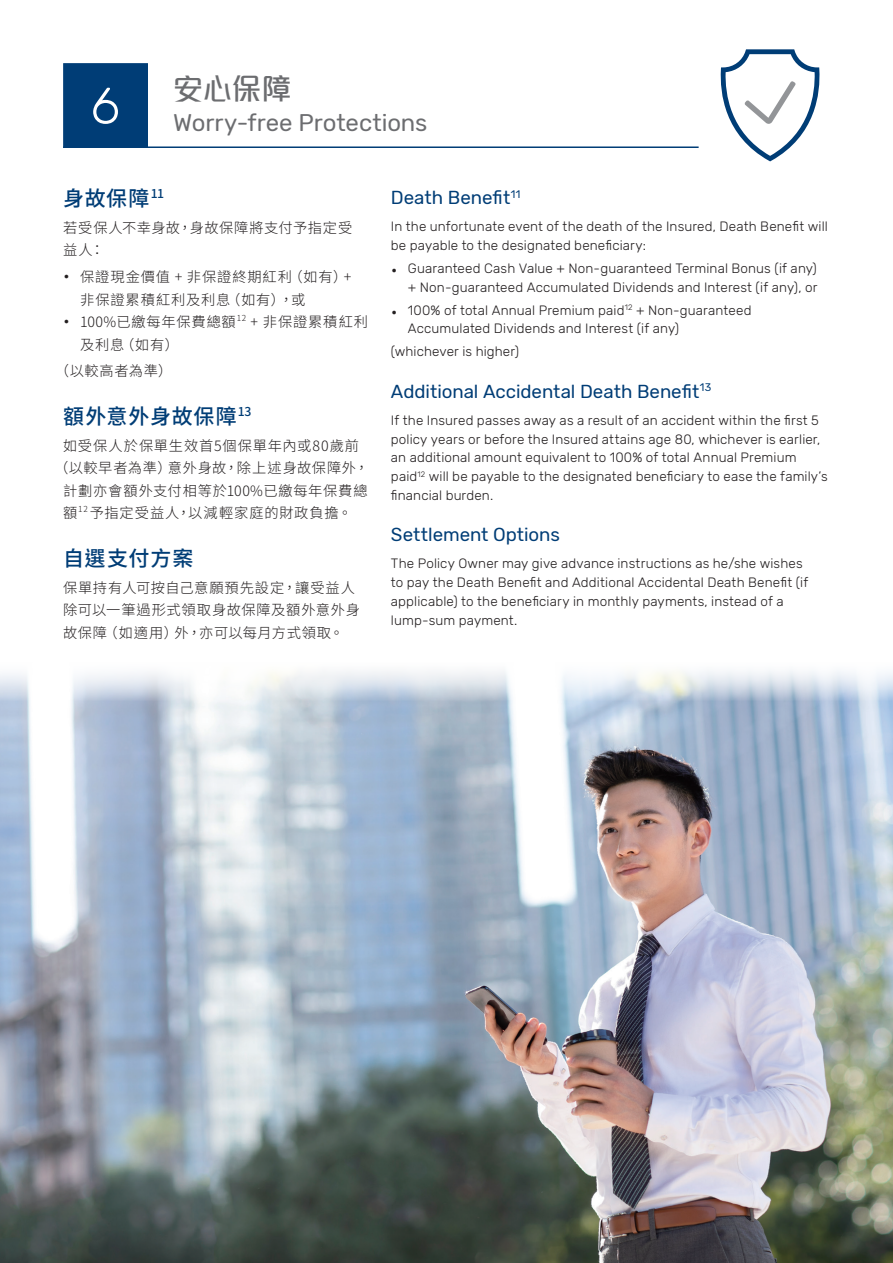
<style>
.page{position:relative;width:893px;height:1263px;background:#fff}
.page>*{position:absolute;margin:0;border:0;box-sizing:border-box;transform-origin:0 0}
.t1{font:500 30px "M Elle HK";color:#6c6d70}
.t2{font:24px "Rubik";color:#6c6d70}
.t3{font:500 21px "Noto Sans CJ Ktc";letter-spacing:.035em;color:#003d76}
.t4{font:18.75px "Rubik";letter-spacing:-.005em;color:#003d76}
.t5{font:300 14.25px/22.5px "Noto Sans CJ Ktc";letter-spacing:.055em;color:#231f20}
.t6{font:300 14.25px/22.5px "Noto Sans CJ Ktc";letter-spacing:.03em;color:#231f20}
.t7{font:300 13.5px/18.8px "Rubik";letter-spacing:.01em;color:#231f20}
.s1{font-family:"Rubik";font-size:18px}
.s2{font-size:18px}
</style>
<div class="page">
<img style="left:0;top:670px;width:893px;height:593px">
<svg style="left:720px;top:49px;width:100px;height:112px"></svg>
<div style="left:63px;top:63px;width:85px;height:85px;background:#003d76;border:2px solid #003d76"></div>
<hr style="left:63px;top:146px;width:636px;height:2px;background:#003d76">
<h1 class="t1" style="left:173px;top:74px;width:120px">安心保障</h1>
<h2 class="t2" style="left:90px;top:109px;width:339px"><sup>6</sup> Worry-free Protections</h2>
<h3 class="t3" style="left:63px;top:187px;width:102px">身故保障<sup>11</sup></h3>
<p class="t6" style="left:63px;top:217px;width:291px">若受保人不幸身故，身故保障將支付予指定受益人：</p>
<p class="t5" style="left:80px;top:266px;width:273px;text-indent:-17px"><span class="s1">•</span> 保證現金價值 + 非保證終期紅利（如有）+非保證累積紅利及利息（如有），或</p>
<p class="t5" style="left:80px;top:311px;width:289px;text-indent:-17px"><span class="s1">•</span> 100%已繳每年保費總額<sup>12</sup> + 非保證累積紅利及利息（如有）</p>
<p class="t5" style="left:55px;top:360px;width:119px">（以較高者為準）</p>
<h3 class="t3" style="left:63px;top:404px;width:190px">額外意外身故保障<sup>13</sup></h3>
<p class="t5" style="left:54px;top:435px;width:316px;text-align:center">如受保人於保單生效首5個保單年內或80歲前<br>（以較早者為準）意外身故，除上述身故保障外，計劃亦會額外支付相等於100%已繳每年保費總額<sup>12</sup> 予指定受益人，以減輕家庭的財政負擔。</p>
<h3 class="t3" style="left:63px;top:546px;width:132px">自選支付方案</h3>
<p class="t5" style="left:63px;top:577px;width:298px">保單持有人可按自己意願預先設定，讓受益人除可以一筆過形式領取身故保障及額外意外身故保障（如適用）外，亦可以每月方式領取。</p>
<h3 class="t4" style="left:391px;top:187px;width:131px">Death Benefit<sup>11</sup></h3>
<p class="t7" style="left:391px;top:217px;width:438px">In the unfortunate event of the death of the Insured, Death Benefit will be payable to the designated beneficiary:</p>
<p class="t7" style="left:391px;top:259px;width:428px;text-align:right"><span class="s2">•</span> Guaranteed Cash Value + Non-guaranteed Terminal Bonus (if any) + Non-guaranteed Accumulated Dividends and Interest (if any), or</p>
<p class="t7" style="left:408px;top:301px;width:345px;text-indent:-17px"><span class="s2">•</span> 100% of total Annual Premium paid<sup>12</sup> + Non-guaranteed<br>Accumulated Dividends and Interest (if any)</p>
<p class="t7" style="left:391px;top:343px;width:130px">(whichever is higher)</p>
<h3 class="t4" style="left:391px;top:380px;width:322px">Additional Accidental Death Benefit<sup>13</sup></h3>
<p class="t7" style="left:391px;top:411px;width:438px">If the Insured passes away as a result of an accident within the first 5 policy years or before the Insured attains age 80, whichever is earlier, an additional amount equivalent to 100% of total Annual Premium paid<sup>12</sup> will be payable to the designated beneficiary to ease the family’s financial burden.</p>
<h3 class="t4" style="left:391px;top:524px;width:171px">Settlement Options</h3>
<p class="t7" style="left:391px;top:555px;width:419px">The Policy Owner may give advance instructions as he/she wishes to pay the Death Benefit and Additional Accidental Death Benefit (if applicable) to the beneficiary in monthly payments, instead of a lump-sum payment.</p>
</div>
